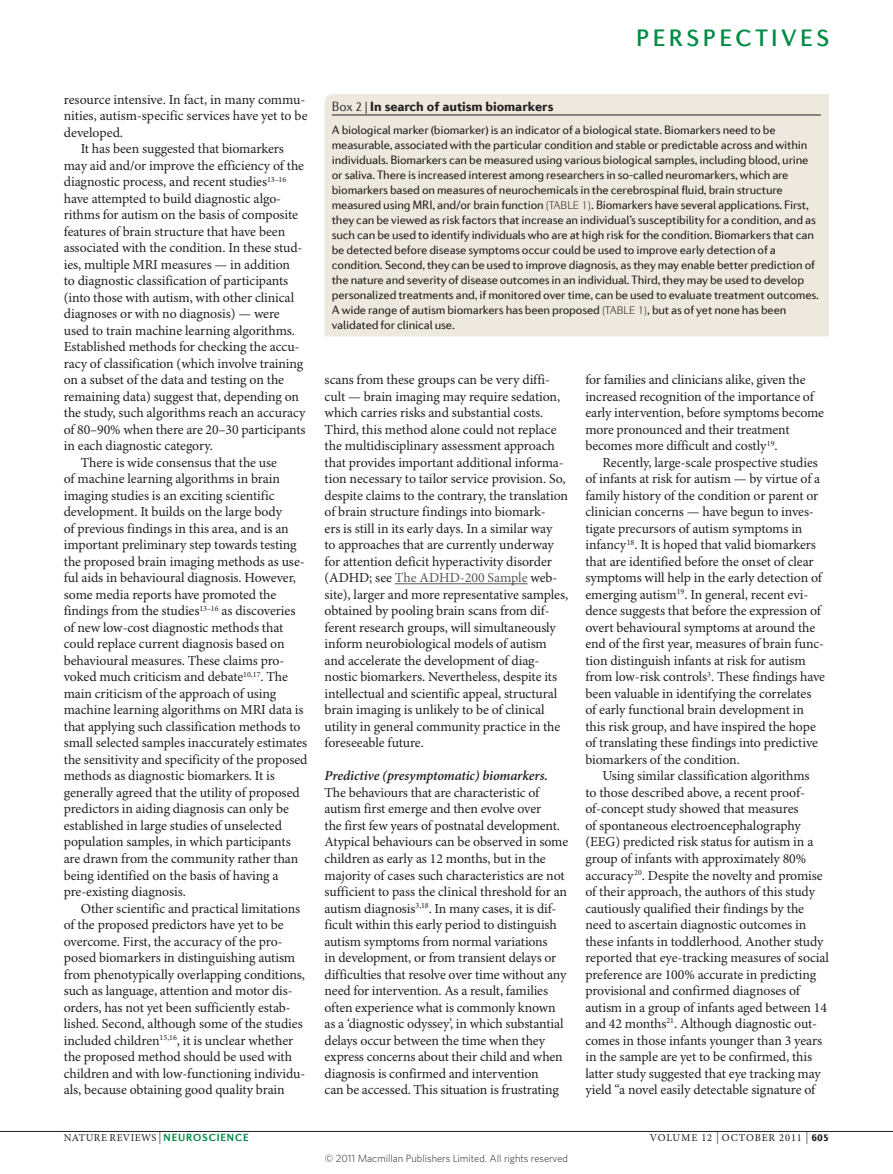
<style>
.page{position:relative;width:893px;height:1174px;background:#fff}
.page>*{position:absolute;margin:0;border:0;box-sizing:border-box;transform-origin:0 0}
.sectionheader{font:500 24px "Diverda Sans Com";letter-spacing:.14em;color:#008b43}
.bodyindent{font:13.8px/16.5px "Minion Pro";letter-spacing:-.005em;color:#231f20}
.bodyfirst{font:13.8px/16.5px "Minion Pro";letter-spacing:-.01em;color:#231f20}
.boxtitletint{font:900 13.5px "Diverda Sans Com";letter-spacing:-.005em;color:#231f20}
.boxbody1tint{font:12.3px/15px "Diverda Sans Com";letter-spacing:-.015em;color:#231f20}
.t1{font:300 10.5px "Whitney";color:#231f20}
.t2{font:10.5px "Minion Pro";letter-spacing:.04em;color:#231f20}
.t3{font:10.5px "Minion Pro";letter-spacing:.085em;color:#231f20}
.s1{font-weight:300}
.s2{color:#57585a}
.s3{font-weight:600;font-style:italic}
.s4{font-size:12px}
.s5{font-family:"Diverda Sans Com";font-weight:700;color:#008b43}
.s6{font-family:"Diverda Sans Com";font-weight:900}
</style>
<div class="page">
<hr style="left:0;top:1131px;width:893px;height:1px;background:#231f20">
<hr style="left:395px;top:583px;width:133px;height:1px;background:#57585a">
<div style="left:325px;top:94px;width:504px;height:242px;background:#ede9de"></div>
<hr style="left:332px;top:115px;width:489px;height:1px;background:#231f20">
<svg style="left:547px;top:201px;width:43px;height:10px"></svg>
<svg style="left:603px;top:306px;width:43px;height:10px"></svg>
<p class="sectionheader" style="left:636px;top:24px;width:195px">PERSPECTIVES</p>
<p class="bodyfirst" style="left:64px;top:92px;width:245px">resource intensive. In fact, in many commu&shy;nities, autism-specific services have yet to be developed.</p>
<p class="bodyindent" style="left:64px;top:141px;width:243px;text-indent:17px">It has been suggested that biomarkers may aid and/or improve the efficiency of the diagnostic process, and recent studies<sup>13–16 </sup>have attempted to build diagnostic algo&shy;rithms for autism on the basis of composite features of brain structure that have been associated with the condition. In these stud&shy;ies, multiple MRI measures — in addition<br>to diagnostic classification of participants (into those with autism, with other clinical diagnoses or with no diagnosis) — were used to train machine learning algorithms.<br>Established methods for checking the accu&shy;racy of classification (which involve training on a subset of the data and testing on the remaining data) suggest that, depending on the study, such algorithms reach an accuracy of 80–90% when there are 20–30 participants in each diagnostic category.</p>
<p class="bodyindent" style="left:64px;top:455px;width:245px;text-indent:17px">There is wide consensus that the use<br>of machine learning algorithms in brain imaging studies is an exciting scientific development. It builds on the large body<br>of previous findings in this area, and is an important preliminary step towards testing the proposed brain imaging methods as use&shy;ful aids in behavioural diagnosis. However, some media reports have promoted the findings from the studies<sup>13–16</sup> as discoveries of new low-cost diagnostic methods that could replace current diagnosis based on behavioural measures. These claims pro&shy;voked much criticism and debate<sup>10,17</sup>. The main criticism of the approach of using machine learning algorithms on MRI data is that applying such classification methods to small selected samples inaccurately estimates the sensitivity and specificity of the proposed methods as diagnostic biomarkers. It is generally agreed that the utility of proposed predictors in aiding diagnosis can only be established in large studies of unselected population samples, in which participants are drawn from the community rather than being identified on the basis of having a pre-existing diagnosis.</p>
<p class="bodyindent" style="left:64px;top:900px;width:243px;text-indent:17px">Other scientific and practical limitations of the proposed predictors have yet to be overcome. First, the accuracy of the pro&shy;posed biomarkers in distinguishing autism from phenotypically overlapping conditions, such as language, attention and motor dis&shy;orders, has not yet been sufficiently estab&shy;lished. Second, although some of the studies included children<sup>15,16</sup>, it is unclear whether the proposed method should be used with children and with low-functioning individu&shy;als, because obtaining good quality brain</p>
<p class="boxtitletint" style="left:332px;top:98px;width:223px"><span class="s1">Box 2 |</span> In search of autism biomarkers</p>
<p class="boxbody1tint" style="left:332px;top:122px;width:478px">A biological marker (biomarker) is an indicator of a biological state. Biomarkers need to be measurable, associated with the particular condition and stable or predictable across and within individuals. Biomarkers can be measured using various biological samples, including blood, urine or saliva. There is increased interest among researchers in so-called neuromarkers, which are biomarkers based on measures of neurochemicals in the cerebrospinal fluid, brain structure measured using MRI, and/or brain function</p>
<p class="boxbody1tint" style="left:332px;top:197px;width:489px;text-indent:259px">. Biomarkers have several applications. First, they can be viewed as risk factors that increase an individual’s susceptibility for a condition, and as such can be used to identify individuals who are at high risk for the condition. Biomarkers that can be detected before disease symptoms occur could be used to improve early detection of a condition. Second, they can be used to improve diagnosis, as they may enable better prediction of the nature and severity of disease outcomes in an individual. Third, they may be used to develop personalized treatments and, if monitored over time, can be used to evaluate treatment outcomes.<br>A wide range of autism biomarkers has been proposed</p>
<p class="boxbody1tint" style="left:647px;top:302px;width:141px">, but as of yet none has been</p>
<p class="boxbody1tint" style="left:332px;top:317px;width:124px">validated for clinical use.</p>
<p class="bodyindent" style="left:325px;top:372px;width:245px">scans from these groups can be very diffi&shy;cult — brain imaging may require sedation, which carries risks and substantial costs.<br>Third, this method alone could not replace the multidisciplinary assessment approach that provides important additional informa&shy;tion necessary to tailor service provision. So, despite claims to the contrary, the translation of brain structure findings into biomark-<br>ers is still in its early days. In a similar way<br>to approaches that are currently underway for attention deficit hyperactivity disorder (ADHD; see <span class="s2">The ADHD‑200 Sample</span> web&shy;site), larger and more representative samples, obtained by pooling brain scans from dif&shy;ferent research groups, will simultaneously inform neurobiological models of autism and accelerate the development of diag&shy;nostic biomarkers. Nevertheless, despite its intellectual and scientific appeal, structural brain imaging is unlikely to be of clinical utility in general community practice in the foreseeable future.</p>
<p class="bodyfirst" style="left:325px;top:768px;width:245px"><span class="s3">Predictive (presymptomatic) biomarkers.<br></span>The behaviours that are characteristic of autism first emerge and then evolve over<br>the first few years of postnatal development.<br>Atypical behaviours can be observed in some children as early as 12 months, but in the majority of cases such characteristics are not sufficient to pass the clinical threshold for an autism diagnosis<sup>3,18</sup>. In many cases, it is dif&shy;ficult within this early period to distinguish autism symptoms from normal variations<br>in development, or from transient delays or difficulties that resolve over time without any need for intervention. As a result, families often experience what is commonly known as a ‘diagnostic odyssey’, in which substantial delays occur between the time when they express concerns about their child and when diagnosis is confirmed and intervention<br>can be accessed. This situation is frustrating</p>
<p class="bodyfirst" style="left:585px;top:372px;width:240px">for families and clinicians alike, given the increased recognition of the importance of early intervention, before symptoms become more pronounced and their treatment becomes more difficult and costly<sup>19</sup>.</p>
<p class="bodyindent" style="left:585px;top:455px;width:241px;text-indent:17px">Recently, large-scale prospective studies of infants at risk for autism — by virtue of a family history of the condition or parent or clinician concerns — have begun to inves&shy;tigate precursors of autism symptoms in infancy<sup>18</sup>. It is hoped that valid biomarkers that are identified before the onset of clear symptoms will help in the early detection of emerging autism<sup>19</sup>. In general, recent evi&shy;dence suggests that before the expression of overt behavioural symptoms at around the end of the first year, measures of brain func&shy;tion distinguish infants at risk for autism from low-risk controls<sup>3</sup>. These findings have been valuable in identifying the correlates of early functional brain development in this risk group, and have inspired the hope of translating these findings into predictive biomarkers of the condition.</p>
<p class="bodyindent" style="left:585px;top:768px;width:245px;text-indent:17px">Using similar classification algorithms<br>to those described above, a recent proof&shy;of-concept study showed that measures<br>of spontaneous electroencephalography (EEG) predicted risk status for autism in a group of infants with approximately 80% accuracy<sup>20</sup>. Despite the novelty and promise of their approach, the authors of this study cautiously qualified their findings by the need to ascertain diagnostic outcomes in these infants in toddlerhood. Another study reported that eye-tracking measures of social preference are 100% accurate in predicting provisional and confirmed diagnoses of autism in a group of infants aged between 14 and 42 months<sup>21</sup>. Although diagnostic out&shy;comes in those infants younger than 3 years in the sample are yet to be confirmed, this latter study suggested that eye tracking may yield “a novel easily detectable signature of</p>
<p class="t2" style="left:64px;top:1131px;width:186px">NATURE REVIEWS <span class="s4">|</span> <span class="s5">NEUROSCIENCE</span></p>
<p class="t3" style="left:650px;top:1131px;width:180px">VOLUME 12 <span class="s4">|</span> OCTOBER 2011 <span class="s4">|</span> <span class="s6">605</span></p>
<p class="t1" style="left:325px;top:1151px;width:245px">© 2011 Macmillan Publishers Limited. All rights reserved</p>
</div>
